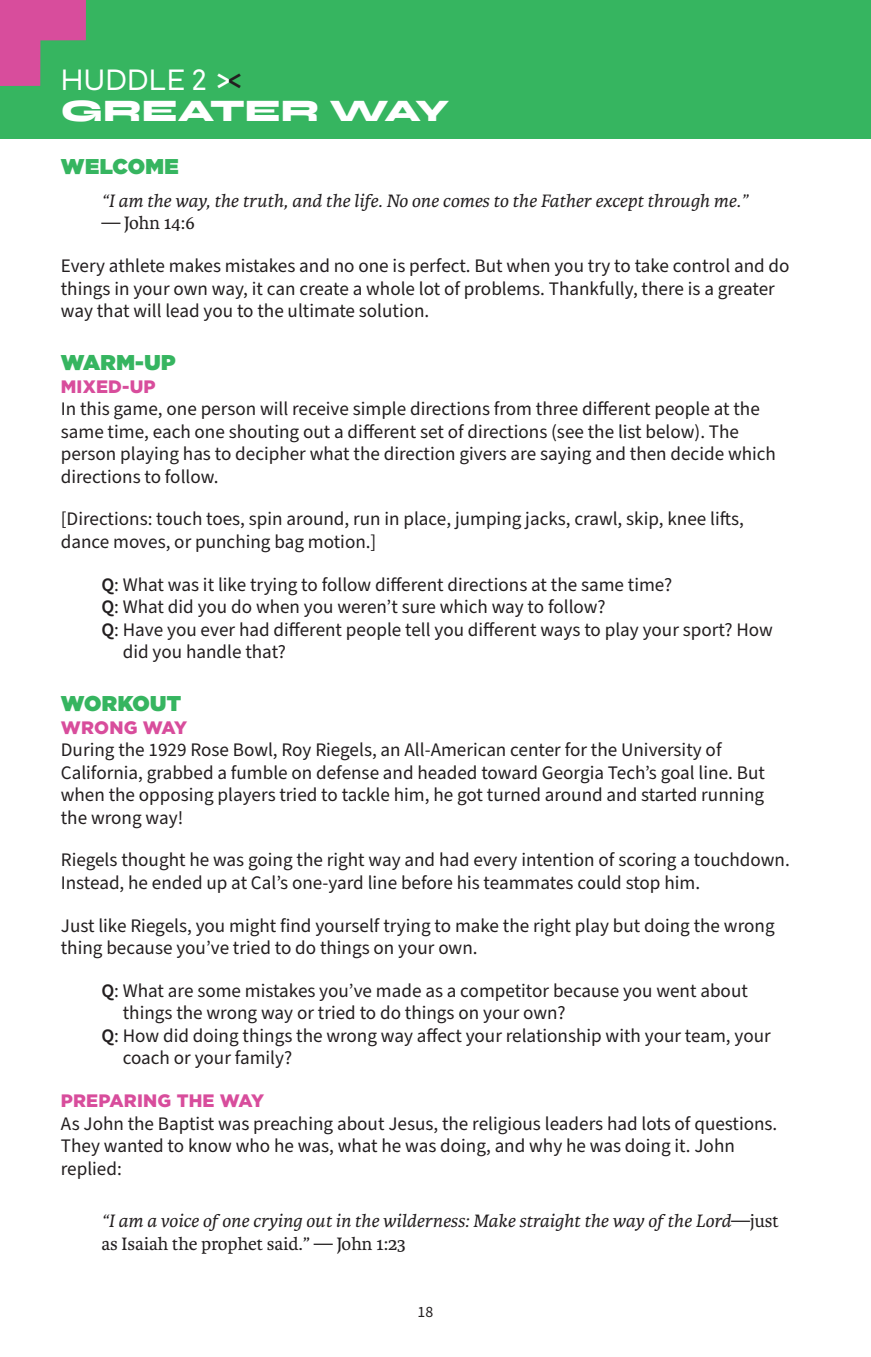
<style>
.page{position:relative;width:871px;height:1357px;background:#fff}
.page>*{position:absolute;margin:0;border:0;box-sizing:border-box;transform-origin:0 0}
.t1{font:31.5px/31.5px "Syne";color:#fff}
.Subhead_Level_1{font:900 21.38px "Gotham";letter-spacing:.02em;color:#36b560}
.Subhead_Level_1a__Wa{font:900 21.38px "Gotham";letter-spacing:.02em;color:#36b560}
.Body_Main{font:19.12px/22.5px "Source Sans Pro";color:#231f20}
.Body_Level_2{font:19.12px/22.5px "Source Sans Pro";color:#231f20}
.Epigraph{font:italic 19.12px/22.5px "Karmina";color:#231f20}
.Epigraph-2{font:19.12px "Karmina";color:#231f20}
.Subhead_Level_2a{font:900 18px "Gotham";letter-spacing:.01em;color:#d84d9c}
.Subhead_Level_2b{font:900 18px "Gotham";letter-spacing:.01em;color:#d84d9c}
.t2{font:15.75px "Source Sans Pro";color:#231f20}
.s1{color:#231f20}
.s2{font-weight:600}
.s3{font-style:normal}
</style>
<div class="page">
<div style="left:0;top:0;width:871px;height:139px;background:#36b560"></div>
<svg style="left:0;top:0;width:86px;height:86px"></svg>
<p class="t1" style="left:61px;top:63px;width:390px">HUDDLE 2 &gt;<span class="s1">&lt;<br></span>GREATER WAY</p>
<p class="Subhead_Level_1" style="left:61px;top:151px;width:119px">WELCOME</p>
<p class="Epigraph" style="left:101px;top:190px;width:648px">“I am the way, the truth, and the life. No one comes to the Father except through me.”</p>
<p class="Epigraph-2" style="left:101px;top:213px;width:95px">— John 14:6</p>
<p class="Body_Main" style="left:61px;top:255px;width:730px">Every athlete makes mistakes and no one is perfect. But when you try to take control and do things in your own way, it can create a whole lot of problems. Thankfully, there is a greater way that will lead you to the ultimate solution.</p>
<p class="Subhead_Level_1a__Wa" style="left:61px;top:347px;width:116px">WARM-UP</p>
<p class="Subhead_Level_2a" style="left:61px;top:374px;width:96px">MIXED-UP</p>
<p class="Body_Main" style="left:61px;top:398px;width:717px">In this game, one person will receive simple directions from three different people at the same time, each one shouting out a different set of directions (see the list below). The person playing has to decipher what the direction givers are saying and then decide which directions to follow.</p>
<p class="Body_Main" style="left:61px;top:508px;width:684px">[Directions: touch toes, spin around, run in place, jumping jacks, crawl, skip, knee lifts, dance moves, or punching bag motion.]</p>
<p class="Body_Level_2" style="left:101px;top:574px;width:573px"><span class="s2">Q</span>: What was it like trying to follow different directions at the same time?</p>
<p class="Body_Level_2" style="left:101px;top:596px;width:506px"><span class="s2">Q</span>: What did you do when you weren’t sure which way to follow?</p>
<p class="Body_Level_2" style="left:123px;top:619px;width:651px;text-indent:-22px"><span class="s2">Q</span>: Have you ever had different people tell you different ways to play your sport? How did you handle that?</p>
<p class="Subhead_Level_1" style="left:61px;top:688px;width:122px">WORKOUT</p>
<p class="Subhead_Level_2a" style="left:61px;top:715px;width:128px">WRONG WAY</p>
<p class="Body_Main" style="left:61px;top:739px;width:706px">During the 1929 Rose Bowl, Roy Riegels, an All-American center for the University of California, grabbed a fumble on defense and headed toward Georgia Tech’s goal line. But when the opposing players tried to tackle him, he got turned around and started running the wrong way!</p>
<p class="Body_Main" style="left:61px;top:849px;width:730px">Riegels thought he was going the right way and had every intention of scoring a touchdown.<br>Instead, he ended up at Cal’s one-yard line before his teammates could stop him.</p>
<p class="Body_Main" style="left:61px;top:914px;width:715px">Just like Riegels, you might find yourself trying to make the right play but doing the wrong thing because you’ve tried to do things on your own.</p>
<p class="Body_Level_2" style="left:123px;top:980px;width:627px;text-indent:-21px"><span class="s2">Q</span>: What are some mistakes you’ve made as a competitor because you went about things the wrong way or tried to do things on your own?</p>
<p class="Body_Level_2" style="left:123px;top:1025px;width:649px;text-indent:-22px"><span class="s2">Q</span>: How did doing things the wrong way affect your relationship with your team, your coach or your family?</p>
<p class="Subhead_Level_2b" style="left:61px;top:1088px;width:205px">PREPARING THE WAY</p>
<p class="Body_Main" style="left:61px;top:1112px;width:718px">As John the Baptist was preaching about Jesus, the religious leaders had lots of questions.<br>They wanted to know who he was, what he was doing, and why he was doing it. John replied:</p>
<p class="Epigraph" style="left:101px;top:1210px;width:679px">“I am a voice of one crying out in the wilderness: Make straight the way of the Lord<span class="s3">—just as Isaiah the prophet said.” — John 1:23</span></p>
<p class="t2" style="left:417px;top:1301px;width:17px">18</p>
</div>
